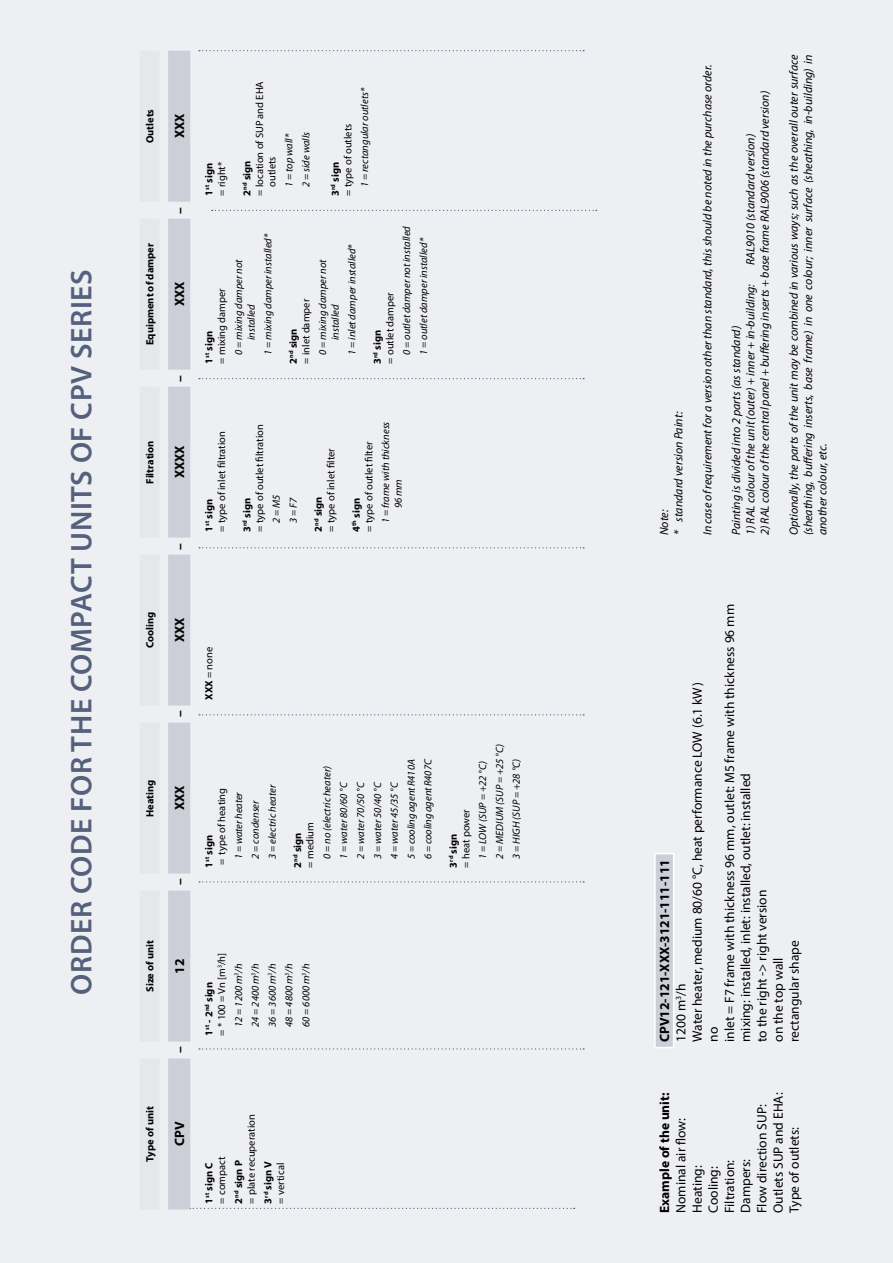
<style>
.page{position:relative;width:893px;height:1263px;background:#eeeff2}
.page>*{position:absolute;margin:0;border:0;box-sizing:border-box;transform-origin:0 0}
.t1{font:600 30px "Myriad Pro";letter-spacing:.02em;color:#54607c}
.t2{font:13.5px "Myriad Pro";color:#000}
.t3{font:700 13.5px "Myriad Pro";color:#000}
.t4{font:italic 12px/14.4px "Myriad Pro";color:#000}
.t5{font:italic 10.5px/16.8px "Myriad Pro";color:#000}
.t6{font:10.5px/12.6px "Myriad Pro";color:#000}
.t7{font:700 10.5px "Myriad Pro";color:#000}
.s1{font-weight:700}
</style>
<div class="page">
<div style="left:654px;top:853px;width:20px;height:195px;background:#cccfd8;border:2px solid #fff"></div>
<svg style="left:168px;top:50px;width:429px;height:1159px"></svg>
<h1 class="t1" style="left:62px;top:995px;width:727px;rotate:-90deg">ORDER CODE FOR THE COMPACT UNITS OF CPV SERIES</h1>
<p class="t7" style="left:143px;top:143px;width:36px;rotate:-90deg">Outlets</p>
<p class="t3" style="left:171px;top:138px;width:26px;rotate:-90deg">XXX</p>
<p class="t6" style="left:253px;top:196px;width:116px;rotate:-90deg">= location of SUP and EHA</p>
<p class="t6" style="left:266px;top:187px;width:32px;rotate:-90deg">outlets</p>
<p class="t6" style="left:203px;top:196px;width:35px;rotate:-90deg"><span class="s1">1</span><sup>st</sup> <span class="s1">sign </span>= right*</p>
<p class="t7" style="left:240px;top:196px;width:36px;rotate:-90deg">2<sup>nd</sup> sign</p>
<p class="t5" style="left:356px;top:187px;width:101px;rotate:-90deg">1 = rectangular outlets*</p>
<p class="t5" style="left:280px;top:187px;width:57px;rotate:-90deg">1 = top wall*<br>2 = side walls</p>
<p class="t6" style="left:329px;top:196px;width:73px;rotate:-90deg"><span class="s1">3</span><sup>rd</sup> <span class="s1">sign<br></span>= type of outlets</p>
<p class="t3" style="left:171px;top:214px;width:8px;rotate:-90deg">–</p>
<p class="t7" style="left:143px;top:345px;width:104px;rotate:-90deg">Equipment of damper</p>
<p class="t3" style="left:171px;top:306px;width:26px;rotate:-90deg">XXX</p>
<p class="t5" style="left:232px;top:340px;width:82px;line-height:12.6px;text-indent:-15px;rotate:-90deg">0 = mixing damper not installed</p>
<p class="t6" style="left:203px;top:364px;width:77px;rotate:-90deg"><span class="s1">1</span><sup>st</sup> <span class="s1">sign<br></span>= mixing damper</p>
<p class="t5" style="left:259px;top:355px;width:123px;rotate:-90deg">1 = mixing damper installed*</p>
<p class="t5" style="left:316px;top:340px;width:82px;line-height:12.6px;text-indent:-15px;rotate:-90deg">0 = mixing damper not installed</p>
<p class="t6" style="left:287px;top:364px;width:66px;rotate:-90deg"><span class="s1">2</span><sup>nd</sup> <span class="s1">sign<br></span>= inlet damper</p>
<p class="t5" style="left:344px;top:355px;width:113px;rotate:-90deg">1 = inlet damper installed*</p>
<p class="t5" style="left:398px;top:355px;width:131px;rotate:-90deg">0 = outlet damper not installed<br>1 = outlet damper installed*</p>
<p class="t6" style="left:371px;top:364px;width:73px;rotate:-90deg"><span class="s1">3</span><sup>rd</sup> <span class="s1">sign<br></span>= outlet damper</p>
<p class="t3" style="left:171px;top:381px;width:8px;rotate:-90deg">–</p>
<p class="t7" style="left:143px;top:484px;width:45px;rotate:-90deg">Filtration</p>
<p class="t3" style="left:171px;top:478px;width:34px;rotate:-90deg">XXXX</p>
<p class="t6" style="left:203px;top:532px;width:102px;rotate:-90deg"><span class="s1">1</span><sup>st</sup> <span class="s1">sign<br></span>= type of inlet filtration</p>
<p class="t6" style="left:240px;top:532px;width:109px;rotate:-90deg"><span class="s1">3</span><sup>rd</sup> <span class="s1">sign<br></span>= type of outlet filtration</p>
<p class="t5" style="left:268px;top:523px;width:30px;rotate:-90deg">2 = M5<br>3 = F7</p>
<p class="t5" style="left:379px;top:508px;width:88px;line-height:12.6px;text-indent:-15px;rotate:-90deg">1 = frame with thickness<br>96 mm</p>
<p class="t6" style="left:312px;top:532px;width:85px;rotate:-90deg"><span class="s1">2</span><sup>nd</sup> <span class="s1">sign<br></span>= type of inlet filter</p>
<p class="t6" style="left:350px;top:532px;width:92px;rotate:-90deg"><span class="s1">4</span><sup>th</sup> <span class="s1">sign<br></span>= type of outlet filter</p>
<p class="t3" style="left:171px;top:549px;width:8px;rotate:-90deg">–</p>
<p class="t7" style="left:143px;top:648px;width:38px;rotate:-90deg">Cooling</p>
<p class="t3" style="left:171px;top:642px;width:26px;rotate:-90deg">XXX</p>
<p class="t3" style="left:171px;top:717px;width:8px;rotate:-90deg">–</p>
<p class="t7" style="left:143px;top:817px;width:39px;rotate:-90deg">Heating</p>
<p class="t3" style="left:171px;top:810px;width:26px;rotate:-90deg">XXX</p>
<p class="t3" style="left:171px;top:885px;width:8px;rotate:-90deg">–</p>
<p class="t6" style="left:203px;top:699px;width:54px;rotate:-90deg"><span class="s1">XXX</span> = none</p>
<p class="t6" style="left:203px;top:867px;width:81px;rotate:-90deg"><span class="s1">1</span><sup>st</sup> <span class="s1">sign<br></span>= type of heating</p>
<p class="t5" style="left:230px;top:859px;width:76px;rotate:-90deg">1 = water heater<br>2 = condenser<br>3 = electric heater</p>
<p class="t6" style="left:291px;top:867px;width:47px;rotate:-90deg"><span class="s1">2</span><sup>nd</sup> <span class="s1">sign<br></span>= medium</p>
<p class="t5" style="left:318px;top:859px;width:101px;rotate:-90deg">0 = no (electric heater)<br>1 = water 80/60 °C<br>2 = water 70/50 °C<br>3 = water 50/40 °C<br>4 = water 45/35 °C<br>5 = cooling agent R410A<br>6 = cooling agent R407C</p>
<p class="t5" style="left:474px;top:859px;width:117px;rotate:-90deg">1 = LOW (SUP = +22 °C)<br>2 = MEDIUM (SUP = +25 °C)<br>3 = HIGH (SUP = +28 °C)</p>
<p class="t6" style="left:447px;top:867px;width:60px;rotate:-90deg"><span class="s1">3</span><sup>rd</sup> <span class="s1">sign<br></span>= heat power</p>
<p class="t7" style="left:143px;top:992px;width:53px;rotate:-90deg">Size of unit</p>
<p class="t3" style="left:171px;top:973px;width:16px;rotate:-90deg">12</p>
<p class="t3" style="left:171px;top:1053px;width:8px;rotate:-90deg">–</p>
<p class="t6" style="left:203px;top:1035px;width:84px;rotate:-90deg"><span class="s1">1</span><sup>st</sup> <span class="s1">- 2</span><sup>nd</sup> <span class="s1">sign<br></span>= * 100 = Vn [m<sup>3</sup>/h]</p>
<p class="t5" style="left:230px;top:1027px;width:65px;text-align:justify;rotate:-90deg">12 = 1200 m<sup>3</sup>/h 24 = 2400 m<sup>3</sup>/h 36 = 3600 m<sup>3</sup>/h 48 = 4800 m<sup>3</sup>/h 60 = 6000 m<sup>3</sup>/h</p>
<p class="t7" style="left:143px;top:1162px;width:57px;rotate:-90deg">Type of unit</p>
<p class="t3" style="left:171px;top:1146px;width:26px;rotate:-90deg">CPV</p>
<p class="t6" style="left:232px;top:1203px;width:91px;rotate:-90deg"><span class="s1">2</span><sup>nd</sup> <span class="s1">sign P<br></span>= plate recuperation</p>
<p class="t6" style="left:203px;top:1203px;width:48px;rotate:-90deg"><span class="s1">1</span><sup>st</sup> <span class="s1">sign C </span>= compact</p>
<p class="t6" style="left:262px;top:1203px;width:44px;rotate:-90deg"><span class="s1">3</span><sup>rd</sup> <span class="s1">sign V </span>= vertical</p>
<p class="t4" style="left:657px;top:535px;width:125px;rotate:-90deg">Note:<br>* standard version Paint:</p>
<p class="t4" style="left:700px;top:535px;width:472px;rotate:-90deg">In case of requirement for a version other than standard, this should be noted in the purchase order.</p>
<p class="t4" style="left:757px;top:535px;width:446px;rotate:-90deg">2) RAL colour of the central panel + buffering inserts + base frame RAL9006 (standard version)</p>
<p class="t4" style="left:743px;top:265px;width:133px;rotate:-90deg">RAL9010 (standard version)</p>
<p class="t4" style="left:743px;top:535px;width:253px;rotate:-90deg">1) RAL colour of the unit (outer) + inner + in-building:</p>
<p class="t4" style="left:729px;top:535px;width:211px;rotate:-90deg">Painting is divided into 2 parts (as standard)</p>
<p class="t4" style="left:786px;top:535px;width:482px;text-align:justify;rotate:-90deg">Optionally, the parts of the unit may be combined in various ways; such as the overall outer surface (sheathing, buffering inserts, base frame) in one colour; inner surface (sheathing, in-building) in another colour, etc.</p>
<p class="t2" style="left:721px;top:1042px;width:439px;rotate:-90deg">inlet = F7 frame with thickness 96 mm, outlet: M5 frame with thickness 96 mm</p>
<p class="t2" style="left:689px;top:1042px;width:361px;rotate:-90deg">Water heater, medium 80/60 °C, heat performance LOW (6.1 kW)</p>
<p class="t2" style="left:737px;top:1042px;width:270px;rotate:-90deg">mixing: installed, inlet: installed, outlet: installed</p>
<p class="t3" style="left:656px;top:1042px;width:184px;rotate:-90deg">CPV12-121-XXX-3121-111-111</p>
<p class="t2" style="left:754px;top:1042px;width:154px;rotate:-90deg">to the right -&gt; right version</p>
<p class="t2" style="left:786px;top:1042px;width:103px;rotate:-90deg">rectangular shape</p>
<p class="t2" style="left:770px;top:1042px;width:86px;rotate:-90deg">on the top wall</p>
<p class="t2" style="left:673px;top:1042px;width:59px;rotate:-90deg">1200 m<sup>3</sup>/h</p>
<p class="t2" style="left:705px;top:1042px;width:16px;rotate:-90deg">no</p>
<p class="t3" style="left:656px;top:1213px;width:122px;rotate:-90deg">Example of the unit:</p>
<p class="t2" style="left:770px;top:1213px;width:122px;rotate:-90deg">Outlets SUP and EHA:</p>
<p class="t2" style="left:754px;top:1213px;width:110px;rotate:-90deg">Flow direction SUP:</p>
<p class="t2" style="left:673px;top:1213px;width:97px;rotate:-90deg">Nominal air flow:</p>
<p class="t2" style="left:786px;top:1213px;width:87px;rotate:-90deg">Type of outlets:</p>
<p class="t2" style="left:737px;top:1213px;width:55px;rotate:-90deg">Dampers:</p>
<p class="t2" style="left:721px;top:1213px;width:55px;rotate:-90deg">Filtration:</p>
<p class="t2" style="left:689px;top:1213px;width:49px;rotate:-90deg">Heating:</p>
<p class="t2" style="left:705px;top:1213px;width:48px;rotate:-90deg">Cooling:</p>
</div>
